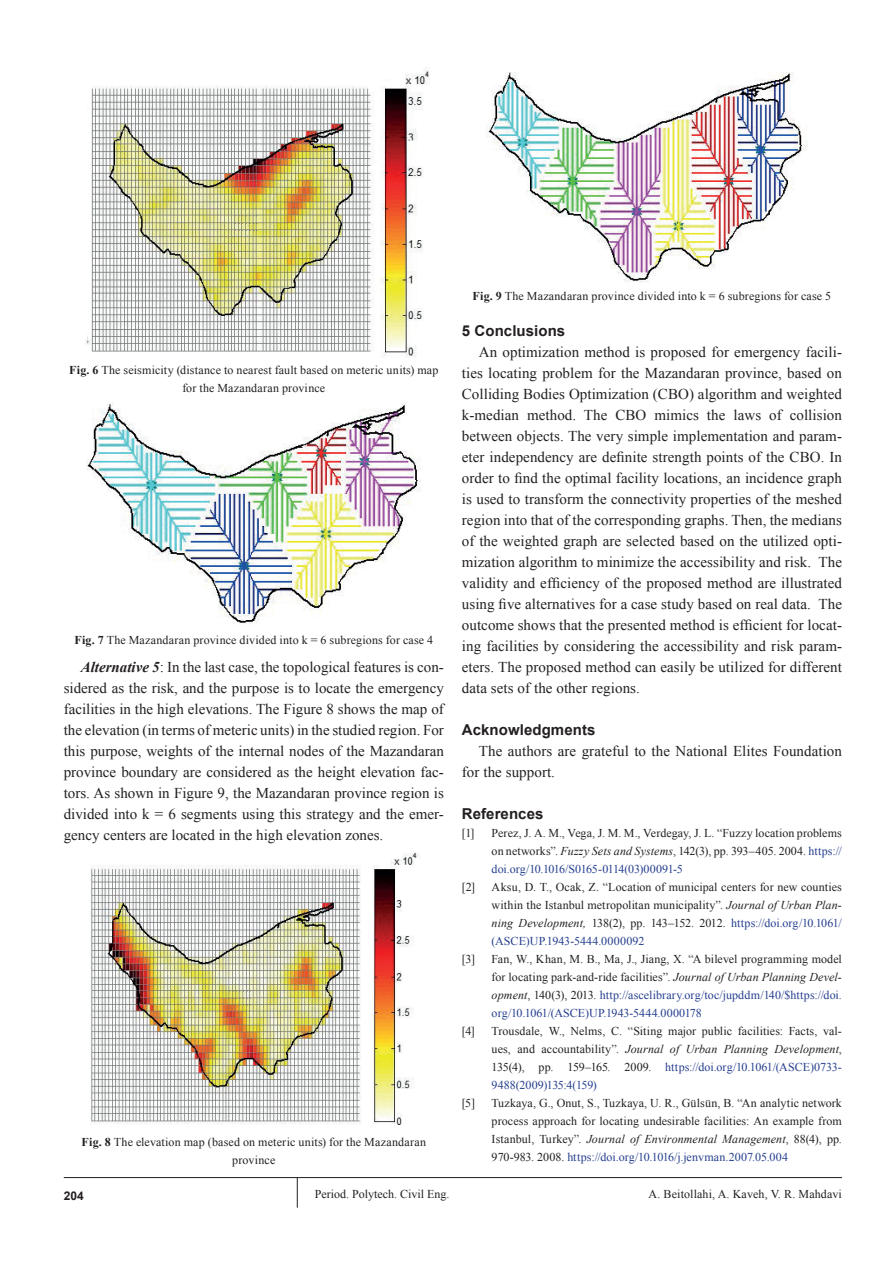
<style>
.page{position:relative;width:893px;height:1263px;background:#fff}
.page>*{position:absolute;margin:0;border:0;box-sizing:border-box;transform-origin:0 0}
.t1{font:15px/21px "Times New Roman";letter-spacing:.005em;color:#231f20;text-align:justify}
.t2{font:700 15px "Arial";letter-spacing:.005em;color:#231f20}
.t3{font:12px/18px "Times New Roman";letter-spacing:.01em;color:#231f20;text-align:justify}
.t4{font:700 12px "Arial";color:#231f20}
.s1{font-weight:700}
.s2{font-weight:700;font-style:italic}
.s3{font-style:italic}
.s4{color:#253f8e}
</style>
<div class="page">
<hr style="left:64px;top:1177px;width:778px;height:1px;background:#231f20">
<svg style="left:297px;top:1178px;width:1px;height:29px"></svg>
<img style="left:85px;top:70px;width:345px;height:287px">
<img style="left:87px;top:403px;width:334px;height:221px">
<img style="left:90px;top:852px;width:330px;height:273px">
<img style="left:487px;top:72px;width:321px;height:210px">
<p class="t3" style="left:69px;top:360px;width:371px;text-align:center"><span class="s1">Fig. 6</span> The seismicity (distance to nearest fault based on meteric units) map for the Mazandaran province</p>
<p class="t3" style="left:74px;top:630px;width:360px"><span class="s1">Fig. 7</span> The Mazandaran province divided into k = 6 subregions for case 4</p>
<p class="t1" style="left:64px;top:656px;width:382px;text-indent:17px"><span class="s2">Alternative 5</span>: In the last case, the topological features is con&shy;sidered as the risk, and the purpose is to locate the emergency facilities in the high elevations. The Figure 8 shows the map of the elevation (in terms of meteric units) in the studied region. For this purpose, weights of the internal nodes of the Mazandaran province boundary are considered as the height elevation fac&shy;tors. As shown in Figure 9, the Mazandaran province region is divided into k = 6 segments using this strategy and the emer&shy;gency centers are located in the high elevation zones.</p>
<p class="t3" style="left:82px;top:1133px;width:346px;text-align:center"><span class="s1">Fig. 8</span> The elevation map (based on meteric units) for the Mazandaran province</p>
<p class="t3" style="left:473px;top:286px;width:360px"><span class="s1">Fig. 9</span> The Mazandaran province divided into k = 6 subregions for case 5</p>
<p class="t2" style="left:462px;top:320px;width:105px">5 Conclusions</p>
<p class="t1" style="left:462px;top:341px;width:382px;text-indent:17px">An optimization method is proposed for emergency facili&shy;ties locating problem for the Mazandaran province, based on Colliding Bodies Optimization (CBO) algorithm and weighted k-median method. The CBO mimics the laws of collision between objects. The very simple implementation and param&shy;eter independency are definite strength points of the CBO. In order to find the optimal facility locations, an incidence graph is used to transform the connectivity properties of the meshed region into that of the corresponding graphs. Then, the medians of the weighted graph are selected based on the utilized opti&shy;mization algorithm to minimize the accessibility and risk. The validity and efficiency of the proposed method are illustrated using five alternatives for a case study based on real data. The outcome shows that the presented method is efficient for locat&shy;ing facilities by considering the accessibility and risk param&shy;eters. The proposed method can easily be utilized for different data sets of the other regions.</p>
<p class="t2" style="left:462px;top:719px;width:135px">Acknowledgments</p>
<p class="t1" style="left:462px;top:740px;width:382px;text-indent:17px">The authors are grateful to the National Elites Foundation for the support.</p>
<p class="t2" style="left:462px;top:803px;width:83px">References</p>
<p class="t3" style="left:462px;top:824px;width:14px">[1]</p>
<p class="t3" style="left:492px;top:824px;width:352px">Perez, J. A. M., Vega, J. M. M., Verdegay, J. L. “Fuzzy location problems on networks”. <span class="s3">Fuzzy Sets and Systems</span>, 142(3), pp. 393–405. 2004. <span class="s4">https:// doi.org/10.1016/S0165-0114(03)00091-5</span></p>
<p class="t3" style="left:462px;top:878px;width:15px">[2]</p>
<p class="t3" style="left:492px;top:878px;width:352px">Aksu, D. T., Ocak, Z. “Location of municipal centers for new counties within the Istanbul metropolitan municipality”. <span class="s3">Journal of Urban Plan&shy;ning Development,</span> 138(2), pp. 143–152. 2012. <span class="s4">https://doi.org/10.1061/ (ASCE)UP.1943-5444.0000092</span></p>
<p class="t3" style="left:462px;top:950px;width:15px">[3]</p>
<p class="t3" style="left:492px;top:950px;width:352px">Fan, W., Khan, M. B., Ma, J., Jiang, X. “A bilevel programming model for locating park-and-ride facilities”. <span class="s3">Journal of Urban Planning Devel&shy;opment</span>, 140(3), 2013. <span class="s4">http://ascelibrary.org/toc/jupddm/140/$https://doi. org/10.1061/(ASCE)UP.1943-5444.0000178</span></p>
<p class="t3" style="left:462px;top:1022px;width:15px">[4]</p>
<p class="t3" style="left:492px;top:1022px;width:352px">Trousdale, W., Nelms, C. “Siting major public facilities: Facts, val&shy;ues, and accountability”. <span class="s3">Journal of Urban Planning Development</span>, 135(4), pp. 159–165. 2009. <span class="s4">https://doi.org/10.1061/(ASCE)0733- 9488(2009)135:4(159)</span></p>
<p class="t3" style="left:462px;top:1094px;width:15px">[5]</p>
<p class="t3" style="left:492px;top:1094px;width:352px">Tuzkaya, G., Onut, S., Tuzkaya, U. R., Gülsün, B. “An analytic network process approach for locating undesirable facilities: An example from Istanbul, Turkey”. <span class="s3">Journal of Environmental Management</span>, 88(4), pp.<br>970-983. 2008. <span class="s4">https://doi.org/10.1016/j.jenvman.2007.05.004</span></p>
<p class="t4" style="left:64px;top:1187px;width:22px">204</p>
<p class="t3" style="left:315px;top:1185px;width:136px">Period. Polytech. Civil Eng.</p>
<p class="t3" style="left:649px;top:1185px;width:195px">A. Beitollahi, A. Kaveh, V. R. Mahdavi</p>
</div>
